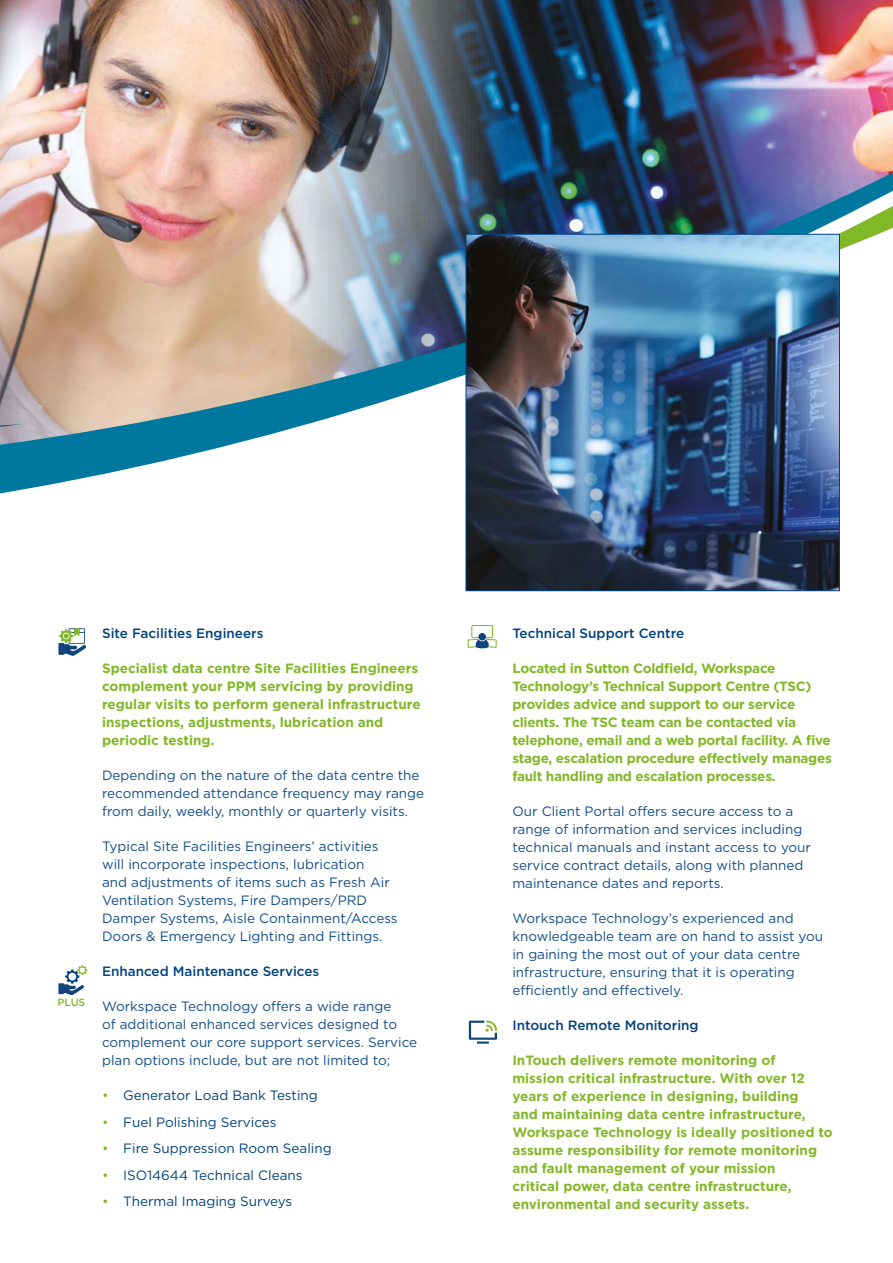
<style>
.page{position:relative;width:893px;height:1263px;background:#fff}
.page>*{position:absolute;margin:0;border:0;box-sizing:border-box;transform-origin:0 0}
.t1{font:13.5px/18px "Gotham";color:#144e89}
.t2{font:700 13.5px/18px "Gotham";color:#81b827}
.t3{font:700 13.5px/18px "Gotham";letter-spacing:-.02em;color:#81b827}
.t4{font:13.5px "Gotham";color:#00427f}
.t5{font:500 13.5px "Gotham";color:#00427f}
.t6{font:500 10.5px "Gotham";color:#81b827}
.s1{color:#81b827}
</style>
<div class="page">
<img style="left:25px;top:0;width:668px;height:489px">
<svg style="left:0;top:0;width:25px;height:494px;background:#bbb3b2"></svg>
<img style="left:693px;top:0;width:200px;height:250px">
<img style="left:465px;top:233px;width:375px;height:358px">
<svg style="left:58px;top:628px;width:28px;height:28px"></svg>
<svg style="left:468px;top:625px;width:29px;height:23px"></svg>
<svg style="left:469px;top:1020px;width:28px;height:24px"></svg>
<svg style="left:58px;top:965px;width:29px;height:30px"></svg>
<p class="t6" style="left:57px;top:995px;width:29px">PLUS</p>
<p class="t5" style="left:102px;top:624px;width:163px">Site Facilities Engineers</p>
<p class="t2" style="left:102px;top:659px;width:320px">Specialist data centre Site Facilities Engineers complement your PPM servicing by providing regular visits to perform general infrastructure inspections, adjustments, lubrication and periodic testing.</p>
<p class="t1" style="left:102px;top:766px;width:324px">Depending on the nature of the data centre the recommended attendance frequency may range from daily, weekly, monthly or quarterly visits.</p>
<p class="t1" style="left:102px;top:837px;width:297px">Typical Site Facilities Engineers’ activities will incorporate inspections, lubrication<br>and adjustments of items such as Fresh Air Ventilation Systems, Fire Dampers/PRD Damper Systems, Aisle Containment/Access Doors &amp; Emergency Lighting and Fittings.</p>
<p class="t5" style="left:102px;top:962px;width:219px">Enhanced Maintenance Services</p>
<p class="t1" style="left:102px;top:997px;width:317px">Workspace Technology offers a wide range<br>of additional enhanced services designed to complement our core support services. Service plan options include, but are not limited to;</p>
<p class="t4" style="left:102px;top:1087px;width:217px"><span class="s1">•</span> Generator Load Bank Testing</p>
<p class="t4" style="left:102px;top:1113px;width:176px"><span class="s1">•</span> Fuel Polishing Services</p>
<p class="t4" style="left:102px;top:1140px;width:231px"><span class="s1">•</span> Fire Suppression Room Sealing</p>
<p class="t4" style="left:102px;top:1166px;width:202px"><span class="s1">•</span> ISO14644 Technical Cleans</p>
<p class="t4" style="left:102px;top:1193px;width:192px"><span class="s1">•</span> Thermal Imaging Surveys</p>
<p class="t5" style="left:512px;top:624px;width:173px">Technical Support Centre</p>
<p class="t3" style="left:512px;top:659px;width:321px">Located in Sutton Coldfield, Workspace Technology’s Technical Support Centre (TSC) provides advice and support to our service clients. The TSC team can be contacted via telephone, email and a web portal facility. A five stage, escalation procedure effectively manages fault handling and escalation processes.</p>
<p class="t1" style="left:512px;top:802px;width:300px">Our Client Portal offers secure access to a range of information and services including technical manuals and instant access to your service contract details, along with planned maintenance dates and reports.</p>
<p class="t1" style="left:512px;top:909px;width:312px">Workspace Technology’s experienced and knowledgeable team are on hand to assist you in gaining the most out of your data centre infrastructure, ensuring that it is operating efficiently and effectively.</p>
<p class="t5" style="left:512px;top:1016px;width:188px">Intouch Remote Monitoring</p>
<p class="t2" style="left:512px;top:1051px;width:322px">InTouch delivers remote monitoring of<br>mission critical infrastructure. With over 12 years of experience in designing, building<br>and maintaining data centre infrastructure, Workspace Technology is ideally positioned to assume responsibility for remote monitoring and fault management of your mission<br>critical power, data centre infrastructure, environmental and security assets.</p>
</div>
